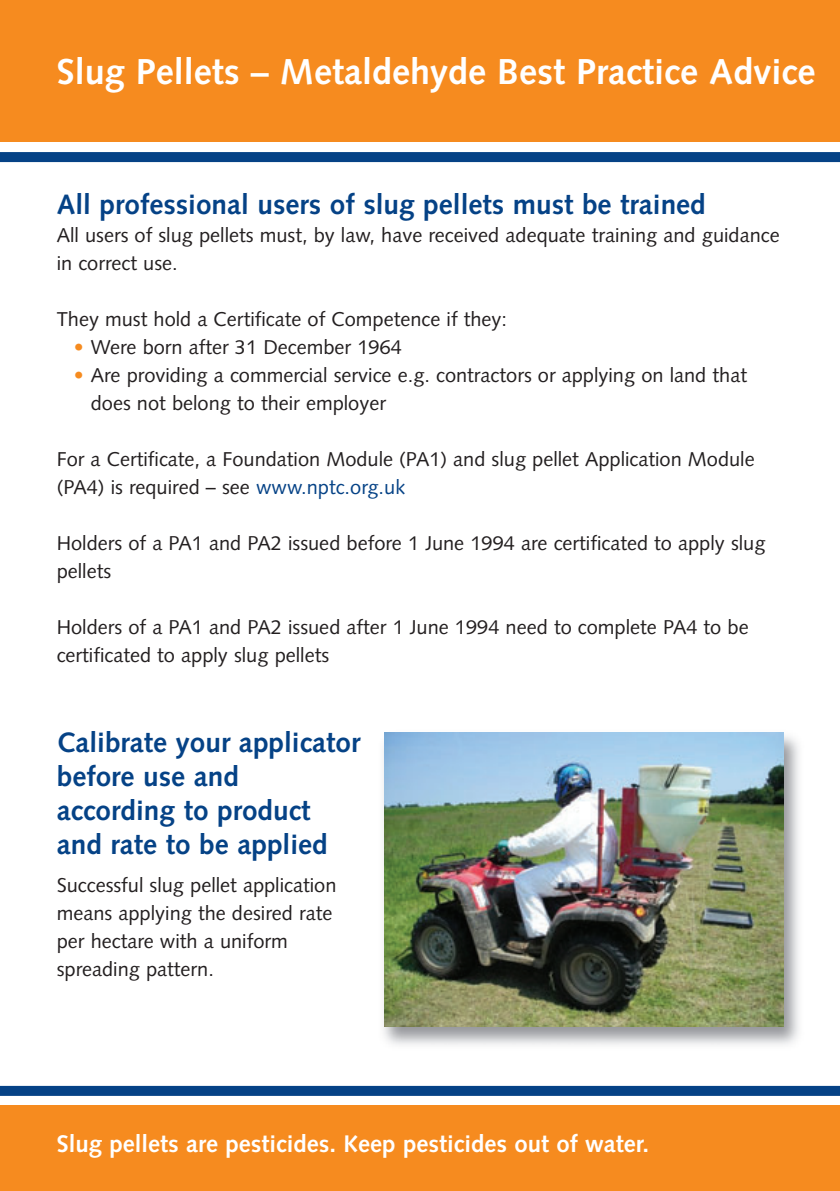
<style>
.page{position:relative;width:840px;height:1191px;background:#fff}
.page>*{position:absolute;margin:0;border:0;box-sizing:border-box;transform-origin:0 0}
.t1{font:700 36px "Syntax";color:#fff}
.t2{font:700 28px/34px "Syntax";color:#054286}
.t3{font:700 24px "Syntax";color:#fff}
.t4{font:20px/28px "Syntax";color:#231f20}
.s1{color:#f68b1f}
.s2{color:#054286}
</style>
<div class="page">
<div style="left:0;top:0;width:839px;height:142px;background:#f68b1f"></div>
<div style="left:0;top:1106px;width:839px;height:85px;background:#f68b1f"></div>
<div style="left:0;top:152px;width:839px;height:10px;background:#054286"></div>
<div style="left:0;top:1085px;width:839px;height:10px;background:#054286"></div>
<img style="left:383px;top:732px;width:416px;height:313px">
<img style="left:384px;top:733px;width:398px;height:293px">
<h1 class="t1" style="left:57px;top:57px;width:759px">Slug Pellets – Metaldehyde Best Practice Advice</h1>
<h2 class="t2" style="left:57px;top:190px;width:650px">All professional users of slug pellets must be trained</h2>
<p class="t4" style="left:57px;top:223px;width:724px">All users of slug pellets must, by law, have received adequate training and guidance in correct use.</p>
<p class="t4" style="left:57px;top:307px;width:451px">They must hold a Certificate of Competence if they:</p>
<p class="t4" style="left:74px;top:335px;width:329px"><span class="s1">•</span> Were born after 31 December 1964</p>
<p class="t4" style="left:91px;top:363px;width:657px;text-indent:-17px"><span class="s1">•</span> Are providing a commercial service e.g. contractors or applying on land that does not belong to their employer</p>
<p class="t4" style="left:57px;top:447px;width:699px">For a Certificate, a Foundation Module (PA1) and slug pellet Application Module (PA4) is required – see <span class="s2">www.nptc.org.uk</span></p>
<p class="t4" style="left:57px;top:531px;width:709px">Holders of a PA1 and PA2 issued before 1 June 1994 are certificated to apply slug pellets</p>
<p class="t4" style="left:57px;top:615px;width:693px">Holders of a PA1 and PA2 issued after 1 June 1994 need to complete PA4 to be certificated to apply slug pellets</p>
<h2 class="t2" style="left:57px;top:728px;width:305px">Calibrate your applicator before use and according to product and rate to be applied</h2>
<p class="t4" style="left:57px;top:873px;width:281px">Successful slug pellet application means applying the desired rate per hectare with a uniform spreading pattern.</p>
<p class="t3" style="left:57px;top:1134px;width:593px">Slug pellets are pesticides. Keep pesticides out of water.</p>
</div>
